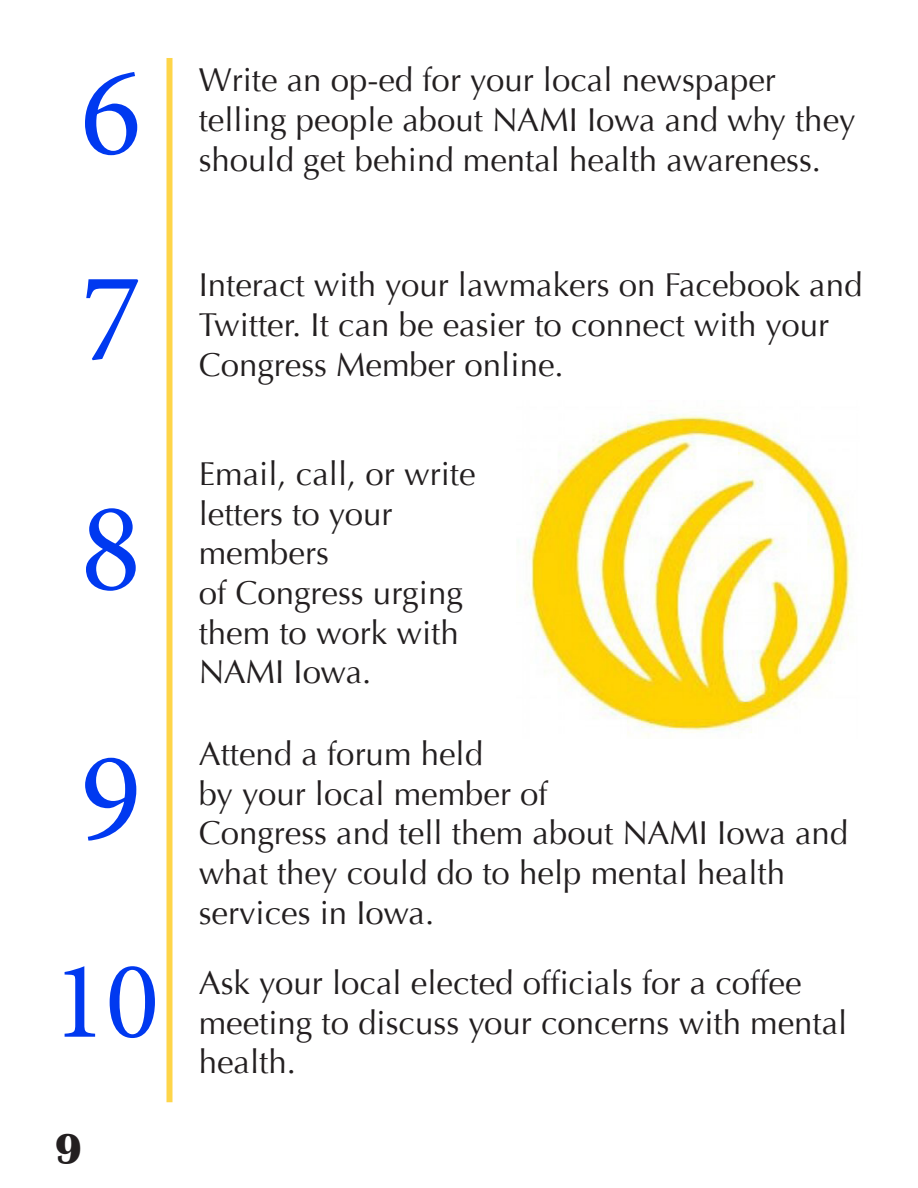
<style>
.page{position:relative;width:918px;height:1188px;background:#fff}
.page>*{position:absolute;margin:0;border:0;box-sizing:border-box;transform-origin:0 0}
.t1{font:127.5px "Minion Pro";color:#0039f0}
.t2{font:111px "Minion Pro";color:#0039f0}
.t3{font:700 45px "Britannic";color:#231f20}
.t4{font:33px/39.6px "Optima";color:#231f20}
</style>
<div class="page">
<img style="left:529px;top:414px;width:322px;height:322px">
<div style="left:166px;top:58px;width:6px;height:1044px;background:#fed549"></div>
<p class="t1" style="left:80px;top:28px;width:63px">6</p>
<p class="t1" style="left:80px;top:233px;width:63px">7</p>
<p class="t1" style="left:80px;top:463px;width:63px">8</p>
<p class="t1" style="left:80px;top:713px;width:63px">9</p>
<p class="t2" style="left:52px;top:927px;width:108px">10</p>
<p class="t3" style="left:55px;top:1124px;width:29px">9</p>
<p class="t4" style="left:199px;top:61px;width:579px">Write an op-ed for your local newspaper</p>
<p class="t4" style="left:199px;top:100px;width:658px">telling people about NAMI Iowa and why they should get behind mental health awareness.</p>
<p class="t4" style="left:199px;top:266px;width:665px">Interact with your lawmakers on Facebook and</p>
<p class="t4" style="left:199px;top:305px;width:632px">Twitter. It can be easier to connect with your</p>
<p class="t4" style="left:199px;top:345px;width:366px">Congress Member online.</p>
<p class="t4" style="left:199px;top:455px;width:278px">Email, call, or write letters to your</p>
<p class="t4" style="left:199px;top:534px;width:132px">members</p>
<p class="t4" style="left:199px;top:573px;width:266px">of Congress urging them to work with<br>NAMI Iowa.</p>
<p class="t4" style="left:199px;top:735px;width:351px">Attend a forum held<br>by your local member of</p>
<p class="t4" style="left:199px;top:814px;width:651px">Congress and tell them about NAMI Iowa and</p>
<p class="t4" style="left:199px;top:853px;width:588px">what they could do to help mental health</p>
<p class="t4" style="left:199px;top:893px;width:237px">services in Iowa.</p>
<p class="t4" style="left:199px;top:963px;width:650px">Ask your local elected officials for a coffee meeting to discuss your concerns with mental health.</p>
</div>
